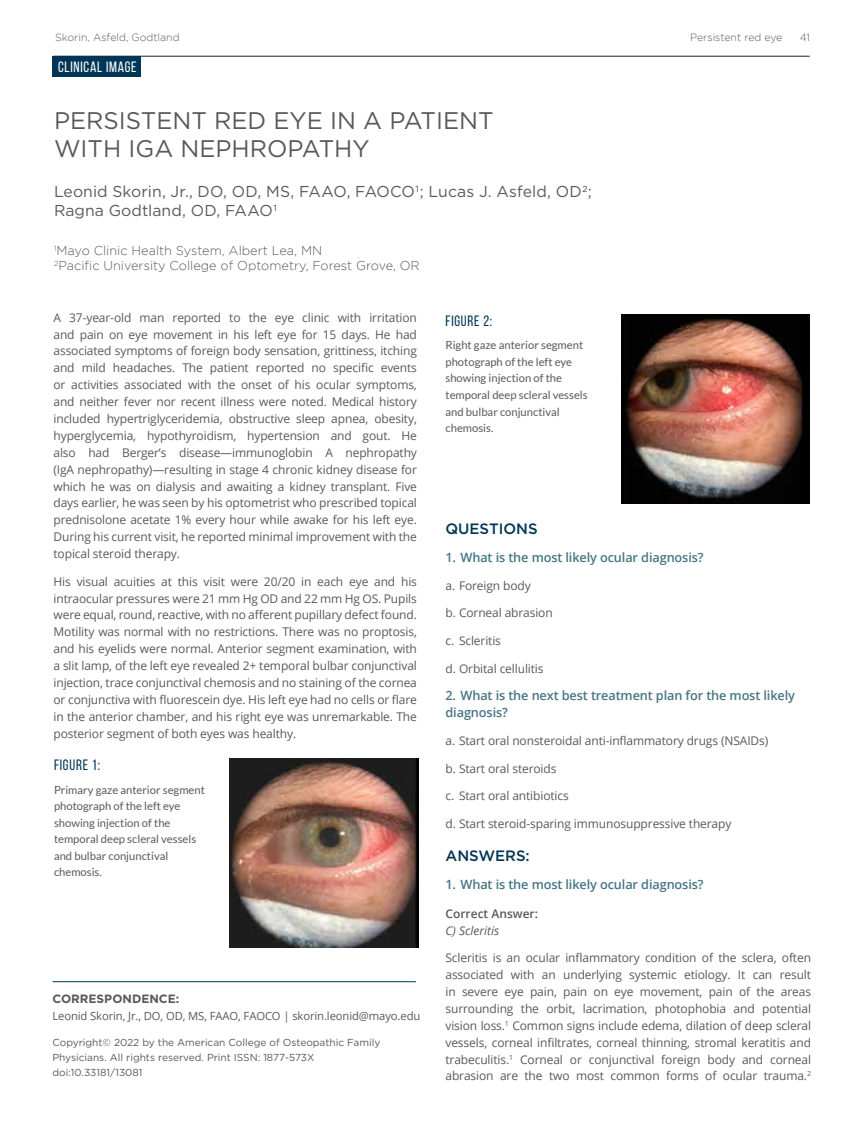
<style>
.page{position:relative;width:864px;height:1148px;background:#fff}
.page>*{position:absolute;margin:0;border:0;box-sizing:border-box;transform-origin:0 0}
.t1{font:24px/28.5px "Gotham";color:#58595b}
.t2{font:15.75px/19.5px "Gotham";letter-spacing:.005em;color:#58595b}
.t3{font:500 15px "Gotham";color:#003655}
.t4{font:15px "Bebas Neue";letter-spacing:.05em;color:#003655}
.t5{font:15px "Bebas Neue";letter-spacing:.05em;color:#fff}
.t6{font:600 12.75px/17px "Open Sans";letter-spacing:-.01em;color:#467685}
.t7{font:300 12.75px/15.3px "Gotham";color:#58595b}
.t8{font:12px/16.8px "Open Sans";letter-spacing:-.01em;color:#58595b;text-align:justify}
.t9{font:700 12px "Gotham";color:#58595b}
.t10{font:600 12px "Open Sans";color:#58595b}
.t11{font:italic 12px "Open Sans";color:#58595b}
.t12{font:11.25px/16.5px "Lato";color:#58595b}
.t13{font:11.25px "Open Sans";letter-spacing:-.01em;color:#58595b}
.t14{font:300 10.5px "Gotham";color:#58595b}
.t15{font:10.2px/15px "Gotham";color:#58595b}
</style>
<div class="page">
<hr style="left:54px;top:56px;width:756px;height:1px;background:#58595b">
<div style="left:52px;top:56px;width:89px;height:21px;background:#003655"></div>
<hr style="left:53px;top:981px;width:363px;height:1px;background:#003655">
<img style="left:230px;top:758px;width:188px;height:189px">
<img style="left:621px;top:315px;width:189px;height:189px">
<p class="t14" style="left:55px;top:31px;width:126px">Skorin, Asfeld, Godtland</p>
<p class="t14" style="left:690px;top:31px;width:94px">Persistent red eye</p>
<p class="t5" style="left:58px;top:58px;width:80px">CLINICAL IMAGE</p>
<h1 class="t1" style="left:54px;top:105px;width:441px">PERSISTENT RED EYE IN A PATIENT<br>WITH IGA NEPHROPATHY</h1>
<h2 class="t2" style="left:54px;top:181px;width:540px">Leonid Skorin, Jr., DO, OD, MS, FAAO, FAOCO1; Lucas J. Asfeld, OD2;<br>Ragna Godtland, OD, FAAO1</h2>
<p class="t7" style="left:54px;top:242px;width:367px"><sup>1</sup>Mayo Clinic Health System, Albert Lea, MN<br><sup>2</sup>Pacific University College of Optometry, Forest Grove, OR</p>
<p class="t14" style="left:800px;top:32px;width:12px">41</p>
<p class="t8" style="left:54px;top:309px;width:365px">A 37-year-old man reported to the eye clinic with irritation and pain on eye movement in his left eye for 15 days. He had associated symptoms of foreign body sensation, grittiness, itching and mild headaches. The patient reported no specific events or activities associated with the onset of his ocular symptoms, and neither fever nor recent illness were noted. Medical history included hypertriglyceridemia, obstructive sleep apnea, obesity, hyperglycemia, hypothyroidism, hypertension and gout. He also had Berger’s disease—immunoglobin A nephropathy (IgA nephropathy)—resulting in stage 4 chronic kidney disease for which he was on dialysis and awaiting a kidney transplant. Five days earlier, he was seen by his optometrist who prescribed topical prednisolone acetate 1% every hour while awake for his left eye.<br>During his current visit, he reported minimal improvement with the topical steroid therapy.</p>
<p class="t8" style="left:54px;top:572px;width:365px">His visual acuities at this visit were 20/20 in each eye and his intraocular pressures were 21 mm Hg OD and 22 mm Hg OS. Pupils were equal, round, reactive, with no afferent pupillary defect found.<br>Motility was normal with no restrictions. There was no proptosis, and his eyelids were normal. Anterior segment examination, with a slit lamp, of the left eye revealed 2+ temporal bulbar conjunctival injection, trace conjunctival chemosis and no staining of the cornea or conjunctiva with fluorescein dye. His left eye had no cells or flare in the anterior chamber, and his right eye was unremarkable. The posterior segment of both eyes was healthy.</p>
<p class="t4" style="left:54px;top:757px;width:48px">FIGURE 1:</p>
<p class="t12" style="left:54px;top:781px;width:152px">Primary gaze anterior segment photograph of the left eye showing injection of the temporal deep scleral vessels and bulbar conjunctival chemosis.</p>
<p class="t9" style="left:52px;top:992px;width:128px">CORRESPONDENCE:</p>
<p class="t13" style="left:52px;top:1007px;width:369px">Leonid Skorin, Jr., DO, OD, MS, FAAO, FAOCO | skorin.leonid@mayo.edu</p>
<p class="t15" style="left:52px;top:1034px;width:329px">Copyright© 2022 by the American College of Osteopathic Family<br>Physicians. All rights reserved. Print ISSN: 1877-573X doi:10.33181/13081</p>
<p class="t4" style="left:446px;top:313px;width:48px">FIGURE 2:</p>
<p class="t12" style="left:446px;top:337px;width:144px">Right gaze anterior segment photograph of the left eye showing injection of the temporal deep scleral vessels and bulbar conjunctival chemosis.</p>
<p class="t3" style="left:446px;top:519px;width:94px">QUESTIONS</p>
<p class="t6" style="left:446px;top:548px;width:260px">1. What is the most likely ocular diagnosis?</p>
<p class="t8" style="left:446px;top:576px;width:87px">a. Foreign body</p>
<p class="t8" style="left:446px;top:604px;width:109px">b. Corneal abrasion</p>
<p class="t8" style="left:446px;top:632px;width:57px">c. Scleritis</p>
<p class="t8" style="left:446px;top:659px;width:100px">d. Orbital cellulitis</p>
<p class="t6" style="left:446px;top:687px;width:351px">2. What is the next best treatment plan for the most likely diagnosis?</p>
<p class="t8" style="left:446px;top:731px;width:324px">a. Start oral nonsteroidal anti-inflammatory drugs (NSAIDs)</p>
<p class="t8" style="left:446px;top:759px;width:113px">b. Start oral steroids</p>
<p class="t8" style="left:446px;top:787px;width:125px">c. Start oral antibiotics</p>
<p class="t8" style="left:446px;top:814px;width:287px">d. Start steroid-sparing immunosuppressive therapy</p>
<p class="t3" style="left:446px;top:846px;width:86px">ANSWERS:</p>
<p class="t6" style="left:446px;top:875px;width:260px">1. What is the most likely ocular diagnosis?</p>
<p class="t10" style="left:446px;top:905px;width:94px">Correct Answer:</p>
<p class="t11" style="left:446px;top:922px;width:55px">C) Scleritis</p>
<p class="t8" style="left:445px;top:949px;width:367px">Scleritis is an ocular inflammatory condition of the sclera, often associated with an underlying systemic etiology. It can result in severe eye pain, pain on eye movement, pain of the areas surrounding the orbit, lacrimation, photophobia and potential vision loss.<sup>1</sup> Common signs include edema, dilation of deep scleral vessels, corneal infiltrates, corneal thinning, stromal keratitis and trabeculitis.<sup>1</sup> Corneal or conjunctival foreign body and corneal abrasion are the two most common forms of ocular trauma.<sup>2</sup></p>
</div>
